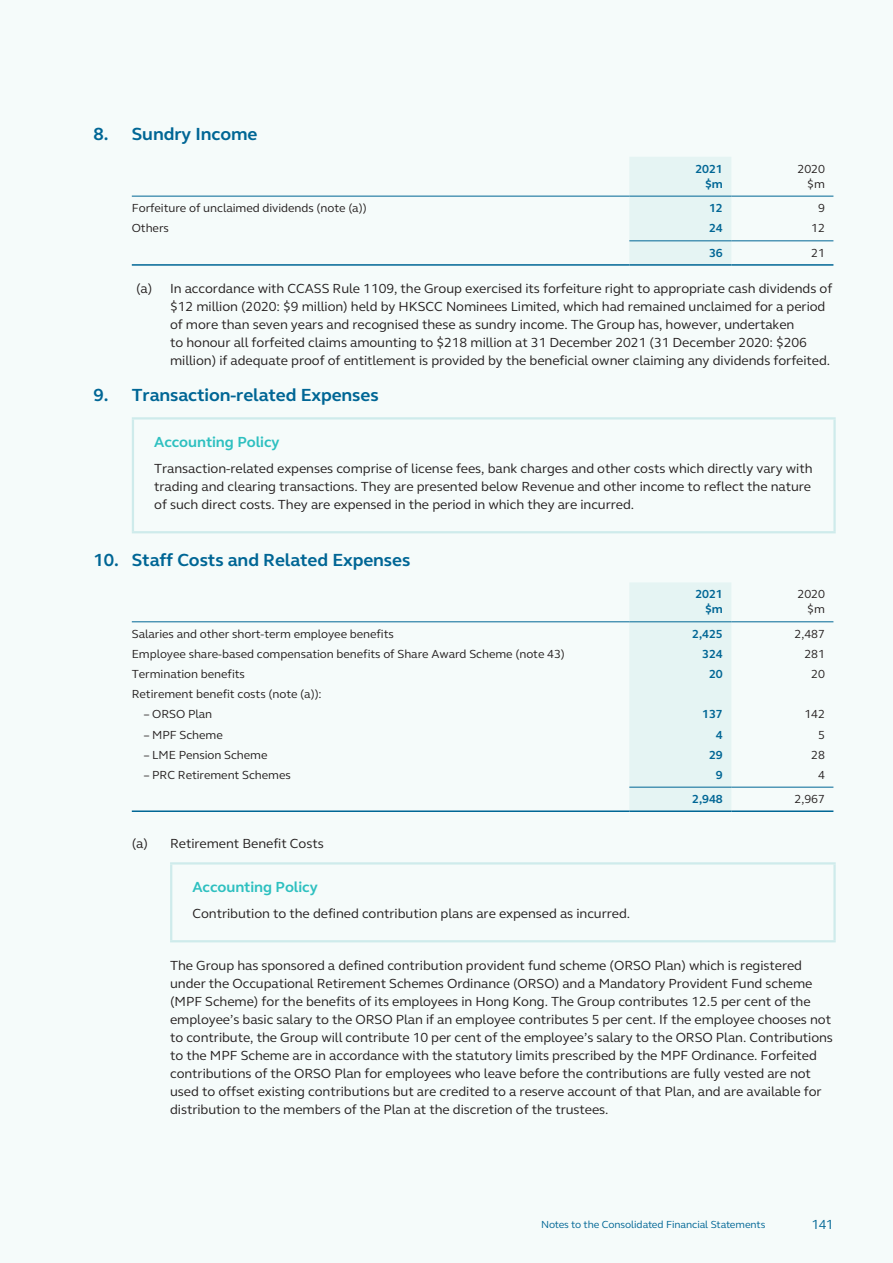
<style>
.page{position:relative;width:893px;height:1263px;background:#f5fbfa}
.page>*{position:absolute;margin:0;border:0;box-sizing:border-box;transform-origin:0 0}
.t1{font:700 18px "FS Elliot Pro";letter-spacing:-.005em;color:#006695}
.t2{font:700 15px "FS Elliot Pro";letter-spacing:-.005em;color:#2ec0c0}
.t3{font:13.5px/18px "FS Elliot Pro";letter-spacing:-.005em;color:#241f1f}
.t4{font:13.5px "FS Elliot Pro";color:#006695}
.t5{font:12px/15px "FS Elliot Pro";letter-spacing:-.005em;color:#241f1f;text-align:right}
.t6{font:700 12px/15px "FS Elliot Pro";letter-spacing:-.005em;color:#006695;text-align:right}
.t7{font:10.5px "FS Elliot Pro";letter-spacing:-.005em;color:#006695}
</style>
<div class="page">
<div style="left:629px;top:157px;width:102px;height:107px;background:#e5f4f3"></div>
<hr style="left:132px;top:196px;width:497px;height:1px;background:#006695">
<hr style="left:629px;top:196px;width:102px;height:1px;background:#006695">
<hr style="left:731px;top:196px;width:102px;height:1px;background:#006695">
<hr style="left:629px;top:241px;width:102px;height:1px;background:#006695">
<hr style="left:731px;top:241px;width:102px;height:1px;background:#006695">
<hr style="left:132px;top:264px;width:497px;height:2px;background:#006695">
<hr style="left:629px;top:264px;width:102px;height:2px;background:#006695">
<hr style="left:731px;top:264px;width:102px;height:2px;background:#006695">
<hr style="left:132px;top:417px;width:704px;height:2px;background:#ceebeb">
<hr style="left:132px;top:419px;width:2px;height:112px;background:#ceebeb">
<hr style="left:833px;top:419px;width:3px;height:112px;background:#ceebeb">
<hr style="left:132px;top:531px;width:704px;height:2px;background:#ceebeb">
<div style="left:629px;top:583px;width:102px;height:227px;background:#e5f4f3"></div>
<hr style="left:132px;top:621px;width:497px;height:1px;background:#006695">
<hr style="left:629px;top:621px;width:102px;height:1px;background:#006695">
<hr style="left:731px;top:621px;width:102px;height:1px;background:#006695">
<hr style="left:629px;top:787px;width:102px;height:1px;background:#006695">
<hr style="left:731px;top:787px;width:102px;height:1px;background:#006695">
<hr style="left:132px;top:810px;width:497px;height:2px;background:#006695">
<hr style="left:629px;top:810px;width:102px;height:2px;background:#006695">
<hr style="left:731px;top:810px;width:102px;height:2px;background:#006695">
<hr style="left:170px;top:862px;width:666px;height:2px;background:#ceebeb">
<hr style="left:170px;top:864px;width:2px;height:76px;background:#ceebeb">
<hr style="left:833px;top:864px;width:3px;height:76px;background:#ceebeb">
<hr style="left:170px;top:940px;width:666px;height:2px;background:#ceebeb">
<h1 class="t1" style="left:94px;top:122px;width:165px">8. Sundry Income</h1>
<p class="t6" style="left:695px;top:161px;width:29px">2021 $m</p>
<p class="t5" style="left:797px;top:161px;width:29px">2020 $m</p>
<p class="t5" style="left:132px;top:201px;width:236px">Forfeiture of unclaimed dividends (note (a))</p>
<p class="t6" style="left:709px;top:201px;width:15px">12</p>
<p class="t5" style="left:818px;top:201px;width:8px">9</p>
<p class="t5" style="left:132px;top:221px;width:39px">Others</p>
<p class="t6" style="left:709px;top:221px;width:15px">24</p>
<p class="t5" style="left:811px;top:221px;width:15px">12</p>
<p class="t6" style="left:709px;top:245px;width:15px">36</p>
<p class="t5" style="left:811px;top:245px;width:15px">21</p>
<p class="t3" style="left:170px;top:279px;width:664px;text-indent:-34px">(a) In accordance with CCASS Rule 1109, the Group exercised its forfeiture right to appropriate cash dividends of $12 million (2020: $9 million) held by HKSCC Nominees Limited, which had remained unclaimed for a period of more than seven years and recognised these as sundry income. The Group has, however, undertaken<br>to honour all forfeited claims amounting to $218 million at 31 December 2021 (31 December 2020: $206 million) if adequate proof of entitlement is provided by the beneficial owner claiming any dividends forfeited.</p>
<h1 class="t1" style="left:94px;top:383px;width:287px">9. Transaction-related Expenses</h1>
<p class="t2" style="left:154px;top:432px;width:127px">Accounting Policy</p>
<p class="t3" style="left:154px;top:459px;width:660px;text-align:justify">Transaction-related expenses comprise of license fees, bank charges and other costs which directly vary with trading and clearing transactions. They are presented below Revenue and other income to reflect the nature of such direct costs. They are expensed in the period in which they are incurred.</p>
<h1 class="t1" style="left:94px;top:548px;width:318px">10. Staff Costs and Related Expenses</h1>
<p class="t6" style="left:695px;top:587px;width:29px">2021 $m</p>
<p class="t5" style="left:797px;top:587px;width:29px">2020 $m</p>
<p class="t5" style="left:132px;top:626px;width:263px">Salaries and other short-term employee benefits</p>
<p class="t6" style="left:692px;top:626px;width:32px">2,425</p>
<p class="t5" style="left:795px;top:626px;width:32px">2,487</p>
<p class="t5" style="left:132px;top:646px;width:435px">Employee share-based compensation benefits of Share Award Scheme (note 43)</p>
<p class="t6" style="left:702px;top:646px;width:22px">324</p>
<p class="t5" style="left:804px;top:646px;width:22px">281</p>
<p class="t5" style="left:132px;top:666px;width:115px">Termination benefits</p>
<p class="t6" style="left:709px;top:666px;width:15px">20</p>
<p class="t5" style="left:811px;top:666px;width:15px">20</p>
<p class="t5" style="left:132px;top:686px;width:191px">Retirement benefit costs (note (a)):</p>
<p class="t5" style="left:144px;top:707px;width:70px">– ORSO Plan</p>
<p class="t6" style="left:702px;top:707px;width:22px">137</p>
<p class="t5" style="left:804px;top:707px;width:22px">142</p>
<p class="t5" style="left:144px;top:727px;width:81px">– MPF Scheme</p>
<p class="t6" style="left:716px;top:727px;width:8px">4</p>
<p class="t5" style="left:818px;top:727px;width:8px">5</p>
<p class="t5" style="left:144px;top:747px;width:125px">– LME Pension Scheme</p>
<p class="t6" style="left:709px;top:747px;width:15px">29</p>
<p class="t5" style="left:811px;top:747px;width:15px">28</p>
<p class="t5" style="left:144px;top:767px;width:149px">– PRC Retirement Schemes</p>
<p class="t6" style="left:716px;top:767px;width:8px">9</p>
<p class="t5" style="left:818px;top:767px;width:8px">4</p>
<p class="t6" style="left:692px;top:792px;width:32px">2,948</p>
<p class="t5" style="left:795px;top:791px;width:32px">2,967</p>
<p class="t3" style="left:132px;top:834px;width:193px">(a) Retirement Benefit Costs</p>
<p class="t2" style="left:192px;top:877px;width:127px">Accounting Policy</p>
<p class="t3" style="left:192px;top:904px;width:439px">Contribution to the defined contribution plans are expensed as incurred.</p>
<p class="t3" style="left:170px;top:956px;width:664px">The Group has sponsored a defined contribution provident fund scheme (ORSO Plan) which is registered under the Occupational Retirement Schemes Ordinance (ORSO) and a Mandatory Provident Fund scheme (MPF Scheme) for the benefits of its employees in Hong Kong. The Group contributes 12.5 per cent of the employee’s basic salary to the ORSO Plan if an employee contributes 5 per cent. If the employee chooses not to contribute, the Group will contribute 10 per cent of the employee’s salary to the ORSO Plan. Contributions to the MPF Scheme are in accordance with the statutory limits prescribed by the MPF Ordinance. Forfeited contributions of the ORSO Plan for employees who leave before the contributions are fully vested are not used to offset existing contributions but are credited to a reserve account of that Plan, and are available for distribution to the members of the Plan at the discretion of the trustees.</p>
<p class="t7" style="left:541px;top:1217px;width:226px">Notes to the Consolidated Financial Statements</p>
<p class="t4" style="left:811px;top:1215px;width:23px">141</p>
</div>
